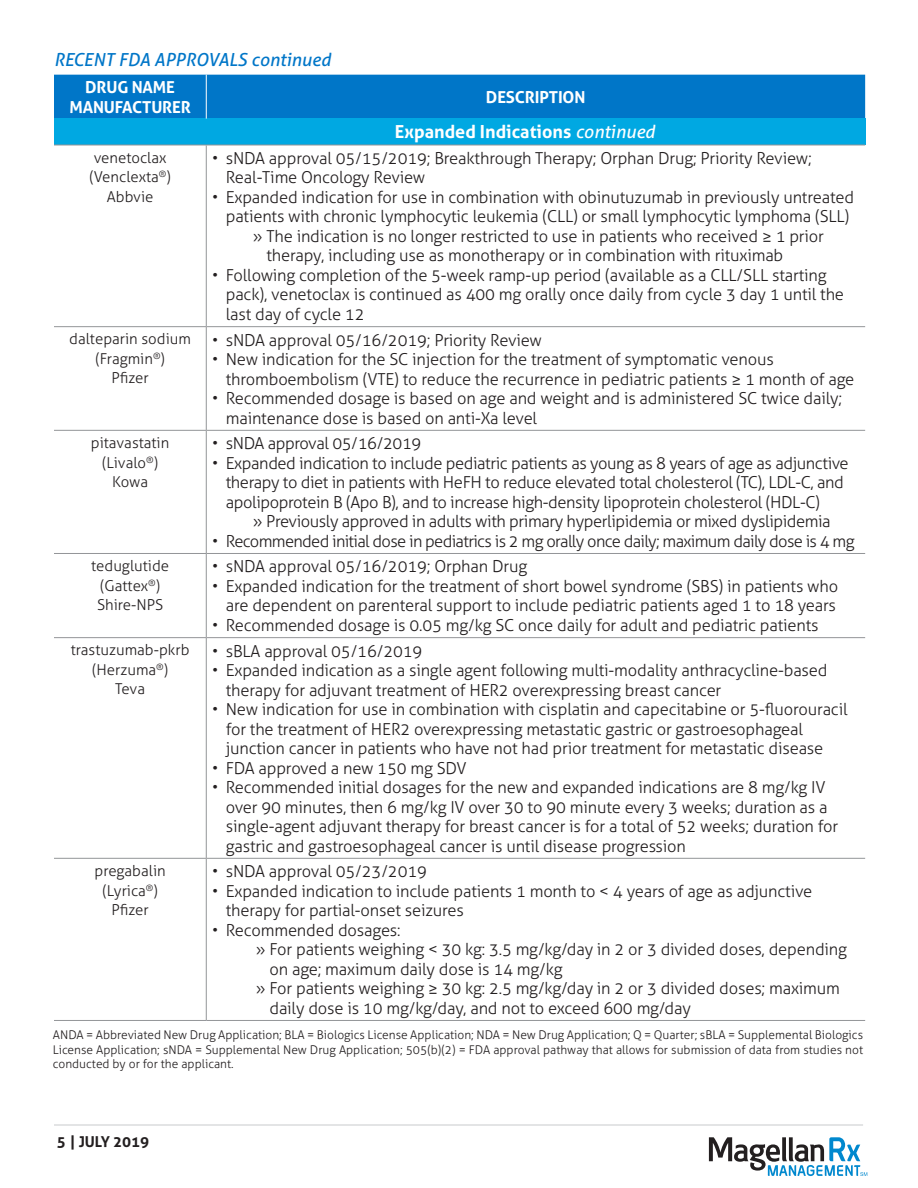
<style>
.page{position:relative;width:918px;height:1188px;background:#fff}
.page>*{position:absolute;margin:0;border:0;box-sizing:border-box;transform-origin:0 0}
.Basic_Body_Copy{font:700 18px "Aller";color:#fff}
.t1{font:italic 18px "Aller";color:#0076c8}
.chart{font:300 16.5px/19.5px "Aller";letter-spacing:-.01em;color:#231f20}
.chart-2{font:300 16.5px "Aller";letter-spacing:-.04em;color:#231f20}
.t2{font:700 16.5px "Aller";letter-spacing:-.01em;color:#fff}
.chart_first{font:300 15px "Aller";color:#231f20}
.t3{font:700 15px "Aller";color:#231f20}
.t4{font:300 12px/14.4px "Aller";color:#231f20;text-align:justify}
.s1{font-weight:400;font-style:italic}
</style>
<div class="page">
<svg style="left:709px;top:1137px;width:158px;height:39px"></svg>
<hr style="left:54px;top:1125px;width:809px;height:1px;background:#c9cacc">
<div style="left:54px;top:75px;width:811px;height:44px;background:#0076c8"></div>
<div style="left:54px;top:119px;width:811px;height:26px;background:#00a8e2"></div>
<hr style="left:54px;top:145px;width:152px;height:1px;background:#939598">
<hr style="left:206px;top:145px;width:659px;height:1px;background:#939598">
<hr style="left:206px;top:145px;width:1px;height:181px;background:#939598">
<hr style="left:206px;top:327px;width:1px;height:103px;background:#939598">
<hr style="left:206px;top:431px;width:1px;height:122px;background:#939598">
<hr style="left:206px;top:554px;width:1px;height:83px;background:#939598">
<hr style="left:206px;top:638px;width:1px;height:220px;background:#939598">
<hr style="left:206px;top:859px;width:1px;height:161px;background:#939598">
<hr style="left:206px;top:75px;width:1px;height:44px;background:#fff">
<hr style="left:54px;top:326px;width:152px;height:1px;background:#939598">
<hr style="left:206px;top:326px;width:659px;height:1px;background:#939598">
<hr style="left:54px;top:430px;width:152px;height:1px;background:#939598">
<hr style="left:206px;top:430px;width:659px;height:1px;background:#939598">
<hr style="left:54px;top:553px;width:152px;height:1px;background:#939598">
<hr style="left:206px;top:553px;width:659px;height:1px;background:#939598">
<hr style="left:54px;top:637px;width:152px;height:1px;background:#939598">
<hr style="left:206px;top:637px;width:659px;height:1px;background:#939598">
<hr style="left:54px;top:858px;width:152px;height:1px;background:#939598">
<hr style="left:206px;top:858px;width:659px;height:1px;background:#939598">
<hr style="left:54px;top:1020px;width:152px;height:1px;background:#939598">
<hr style="left:206px;top:1020px;width:659px;height:1px;background:#939598">
<p class="t1" style="left:54px;top:49px;width:278px">RECENT FDA APPROVALS continued</p>
<p class="t2" style="left:85px;top:77px;width:91px">DRUG NAME</p>
<p class="t2" style="left:69px;top:97px;width:123px">MANUFACTURER</p>
<p class="t2" style="left:486px;top:87px;width:101px">DESCRIPTION</p>
<p class="Basic_Body_Copy" style="left:395px;top:121px;width:261px">Expanded Indications <span class="s1">continued</span></p>
<p class="chart_first" style="left:94px;top:148px;width:74px">venetoclax</p>
<p class="chart_first" style="left:90px;top:168px;width:83px">(Venclexta<sup>®</sup>)</p>
<p class="chart_first" style="left:107px;top:187px;width:48px">Abbvie</p>
<p class="chart" style="left:226px;top:148px;width:587px;text-indent:-14px">• sNDA approval 05/15/2019; Breakthrough Therapy; Orphan Drug; Priority Review;<br>Real-Time Oncology Review</p>
<p class="chart" style="left:212px;top:187px;width:643px;text-align:center">• Expanded indication for use in combination with obinutuzumab in previously untreated patients with chronic lymphocytic leukemia (CLL) or small lymphocytic lymphoma (SLL)</p>
<p class="chart" style="left:266px;top:226px;width:559px;text-indent:-14px">» The indication is no longer restricted to use in patients who received ≥ 1 prior therapy, including use as monotherapy or in combination with rituximab</p>
<p class="chart" style="left:226px;top:265px;width:620px;text-indent:-14px">• Following completion of the 5-week ramp-up period (available as a CLL/SLL starting pack), venetoclax is continued as 400 mg orally once daily from cycle 3 day 1 until the last day of cycle 12</p>
<p class="chart_first" style="left:69px;top:330px;width:123px">dalteparin sodium</p>
<p class="chart_first" style="left:95px;top:350px;width:71px">(Fragmin<sup>®</sup>)</p>
<p class="chart_first" style="left:112px;top:369px;width:39px">Pfizer</p>
<p class="chart" style="left:212px;top:330px;width:331px">• sNDA approval 05/16/2019; Priority Review</p>
<p class="chart" style="left:226px;top:350px;width:630px;text-indent:-14px">• New indication for the SC injection for the treatment of symptomatic venous thromboembolism (VTE) to reduce the recurrence in pediatric patients ≥ 1 month of age</p>
<p class="chart" style="left:226px;top:389px;width:618px;text-indent:-14px">• Recommended dosage is based on age and weight and is administered SC twice daily; maintenance dose is based on anti-Xa level</p>
<p class="chart_first" style="left:91px;top:434px;width:80px">pitavastatin</p>
<p class="chart_first" style="left:102px;top:453px;width:57px">(Livalo<sup>®</sup>)</p>
<p class="chart_first" style="left:112px;top:473px;width:37px">Kowa</p>
<p class="chart" style="left:212px;top:434px;width:211px">• sNDA approval 05/16/2019</p>
<p class="chart" style="left:226px;top:453px;width:624px;text-indent:-14px">• Expanded indication to include pediatric patients as young as 8 years of age as adjunctive therapy to diet in patients with HeFH to reduce elevated total cholesterol (TC), LDL-C, and apolipoprotein B (Apo B), and to increase high-density lipoprotein cholesterol (HDL-C)</p>
<p class="chart" style="left:253px;top:512px;width:579px">» Previously approved in adults with primary hyperlipidemia or mixed dyslipidemia</p>
<p class="chart-2" style="left:212px;top:531px;width:644px">• Recommended initial dose in pediatrics is 2 mg orally once daily; maximum daily dose is 4 mg</p>
<p class="chart_first" style="left:91px;top:557px;width:79px">teduglutide</p>
<p class="chart_first" style="left:100px;top:576px;width:61px">(Gattex<sup>®</sup>)</p>
<p class="chart_first" style="left:97px;top:596px;width:68px">Shire-NPS</p>
<p class="chart" style="left:212px;top:557px;width:316px">• sNDA approval 05/16/2019; Orphan Drug</p>
<p class="chart" style="left:212px;top:576px;width:627px;text-align:right">• Expanded indication for the treatment of short bowel syndrome (SBS) in patients who are dependent on parenteral support to include pediatric patients aged 1 to 18 years</p>
<p class="chart" style="left:212px;top:615px;width:608px">• Recommended dosage is 0.05 mg/kg SC once daily for adult and pediatric patients</p>
<p class="chart_first" style="left:71px;top:641px;width:120px">trastuzumab-pkrb</p>
<p class="chart_first" style="left:92px;top:661px;width:78px">(Herzuma<sup>®</sup>)</p>
<p class="chart_first" style="left:115px;top:680px;width:31px">Teva</p>
<p class="chart" style="left:212px;top:641px;width:212px">• sBLA approval 05/16/2019</p>
<p class="chart" style="left:226px;top:660px;width:603px;text-indent:-14px">• Expanded indication as a single agent following multi-modality anthracycline-based therapy for adjuvant treatment of HER2 overexpressing breast cancer</p>
<p class="chart" style="left:226px;top:699px;width:623px;text-indent:-14px">• New indication for use in combination with cisplatin and capecitabine or 5-fluorouracil for the treatment of HER2 overexpressing metastatic gastric or gastroesophageal junction cancer in patients who have not had prior treatment for metastatic disease</p>
<p class="chart" style="left:212px;top:758px;width:256px">• FDA approved a new 150 mg SDV</p>
<p class="chart" style="left:226px;top:777px;width:614px;text-indent:-14px">• Recommended initial dosages for the new and expanded indications are 8 mg/kg IV over 90 minutes, then 6 mg/kg IV over 30 to 90 minute every 3 weeks; duration as a single-agent adjuvant therapy for breast cancer is for a total of 52 weeks; duration for gastric and gastroesophageal cancer is until disease progression</p>
<p class="chart_first" style="left:95px;top:862px;width:73px">pregabalin</p>
<p class="chart_first" style="left:102px;top:881px;width:57px">(Lyrica<sup>®</sup>)</p>
<p class="chart_first" style="left:112px;top:901px;width:39px">Pfizer</p>
<p class="chart" style="left:212px;top:862px;width:216px">• sNDA approval 05/23/2019</p>
<p class="chart" style="left:226px;top:881px;width:588px;text-indent:-14px">• Expanded indication to include patients 1 month to &lt; 4 years of age as adjunctive therapy for partial-onset seizures</p>
<p class="chart" style="left:212px;top:920px;width:190px">• Recommended dosages:</p>
<p class="chart" style="left:270px;top:940px;width:579px;text-indent:-14px">» For patients weighing &lt; 30 kg: 3.5 mg/kg/day in 2 or 3 divided doses, depending on age; maximum daily dose is 14 mg/kg</p>
<p class="chart" style="left:270px;top:979px;width:572px;text-indent:-14px">» For patients weighing ≥ 30 kg: 2.5 mg/kg/day in 2 or 3 divided doses; maximum daily dose is 10 mg/kg/day, and not to exceed 600 mg/day</p>
<p class="t4" style="left:53px;top:1028px;width:812px">ANDA = Abbreviated New Drug Application; BLA = Biologics License Application; NDA = New Drug Application; Q = Quarter; sBLA = Supplemental Biologics License Application; sNDA = Supplemental New Drug Application; 505(b)(2) = FDA approval pathway that allows for submission of data from studies not conducted by or for the applicant.</p>
<p class="t3" style="left:57px;top:1132px;width:94px">5 | JULY 2019</p>
</div>
